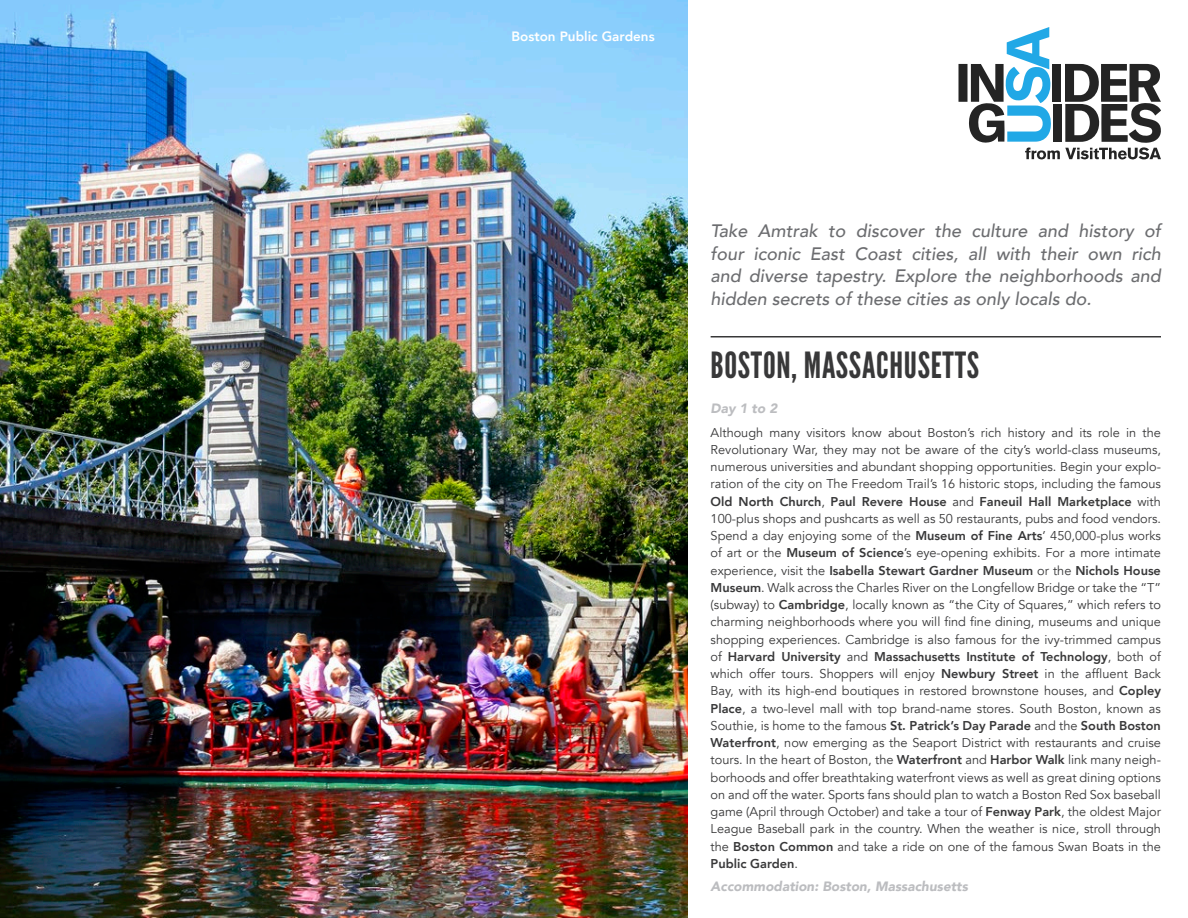
<style>
.page{position:relative;width:1188px;height:918px;background:#fff}
.page>*{position:absolute;margin:0;border:0;box-sizing:border-box;transform-origin:0 0}
.Section_Title{font:36px "League Gothic";letter-spacing:.02em;color:#383839}
.Summary_Text{font:italic 500 18px/22.5px "Avenir";color:#6c6d70;text-align:justify}
.Accommodation{font:italic 900 13.5px "Avenir";color:#bcbdc0}
.Photo_Caption{font:800 13.5px "Avenir";color:#fff}
.t1{font:12.75px/17.2px "Avenir";color:#383839;text-align:justify}
.s1{font-weight:800}
</style>
<div class="page">
<img style="left:0;top:0;width:687px;height:918px">
<hr style="left:711px;top:336px;width:450px;height:2px;background:#383839">
<svg style="left:958px;top:27px;width:203px;height:132px"></svg>
<p class="Photo_Caption" style="left:511px;top:26px;width:145px">Boston Public Gardens</p>
<p class="Summary_Text" style="left:711px;top:220px;width:452px">Take Amtrak to discover the culture and history of four iconic East Coast cities, all with their own rich and diverse tapestry. Explore the neighborhoods and hidden secrets of these cities as only locals do.</p>
<p class="Section_Title" style="left:711px;top:344px;width:270px">BOSTON, MASSACHUSETTS</p>
<p class="Accommodation" style="left:711px;top:397px;width:68px">Day 1 to 2</p>
<p class="t1" style="left:711px;top:424px;width:452px">Although many visitors know about Boston’s rich history and its role in the Revolutionary War, they may not be aware of the city’s world-class museums, numerous universities and abundant shopping opportunities. Begin your explo&shy;ration of the city on The Freedom Trail’s 16 historic stops, including the famous <span class="s1">Old North Church</span>, <span class="s1">Paul Revere House</span> and <span class="s1">Faneuil Hall Marketplace</span> with 100-plus shops and pushcarts as well as 50 restaurants, pubs and food vendors.<br>Spend a day enjoying some of the <span class="s1">Museum of Fine Arts</span>’ 450,000-plus works of art or the <span class="s1">Museum of Science</span>’s eye-opening exhibits. For a more intimate experience, visit the <span class="s1">Isabella Stewart Gardner Museum</span> or the <span class="s1">Nichols House Museum</span>. Walk across the Charles River on the Longfellow Bridge or take the “T” (subway) to <span class="s1">Cambridge</span>, locally known as “the City of Squares,” which refers to charming neighborhoods where you will find fine dining, museums and unique shopping experiences. Cambridge is also famous for the ivy-trimmed campus of <span class="s1">Harvard University</span> and <span class="s1">Massachusetts Institute of Technology</span>, both of which offer tours. Shoppers will enjoy <span class="s1">Newbury Street</span> in the affluent Back Bay, with its high-end boutiques in restored brownstone houses, and <span class="s1">Copley Place</span>, a two-level mall with top brand-name stores. South Boston, known as Southie, is home to the famous <span class="s1">St. Patrick’s Day Parade</span> and the <span class="s1">South Boston Waterfront</span>, now emerging as the Seaport District with restaurants and cruise tours. In the heart of Boston, the <span class="s1">Waterfront</span> and <span class="s1">Harbor Walk</span> link many neigh&shy;borhoods and offer breathtaking waterfront views as well as great dining options on and off the water. Sports fans should plan to watch a Boston Red Sox baseball game (April through October) and take a tour of <span class="s1">Fenway Park</span>, the oldest Major League Baseball park in the country. When the weather is nice, stroll through the <span class="s1">Boston Common</span> and take a ride on one of the famous Swan Boats in the <span class="s1">Public Garden</span>.</p>
<p class="Accommodation" style="left:711px;top:875px;width:259px">Accommodation: Boston, Massachusetts</p>
</div>
